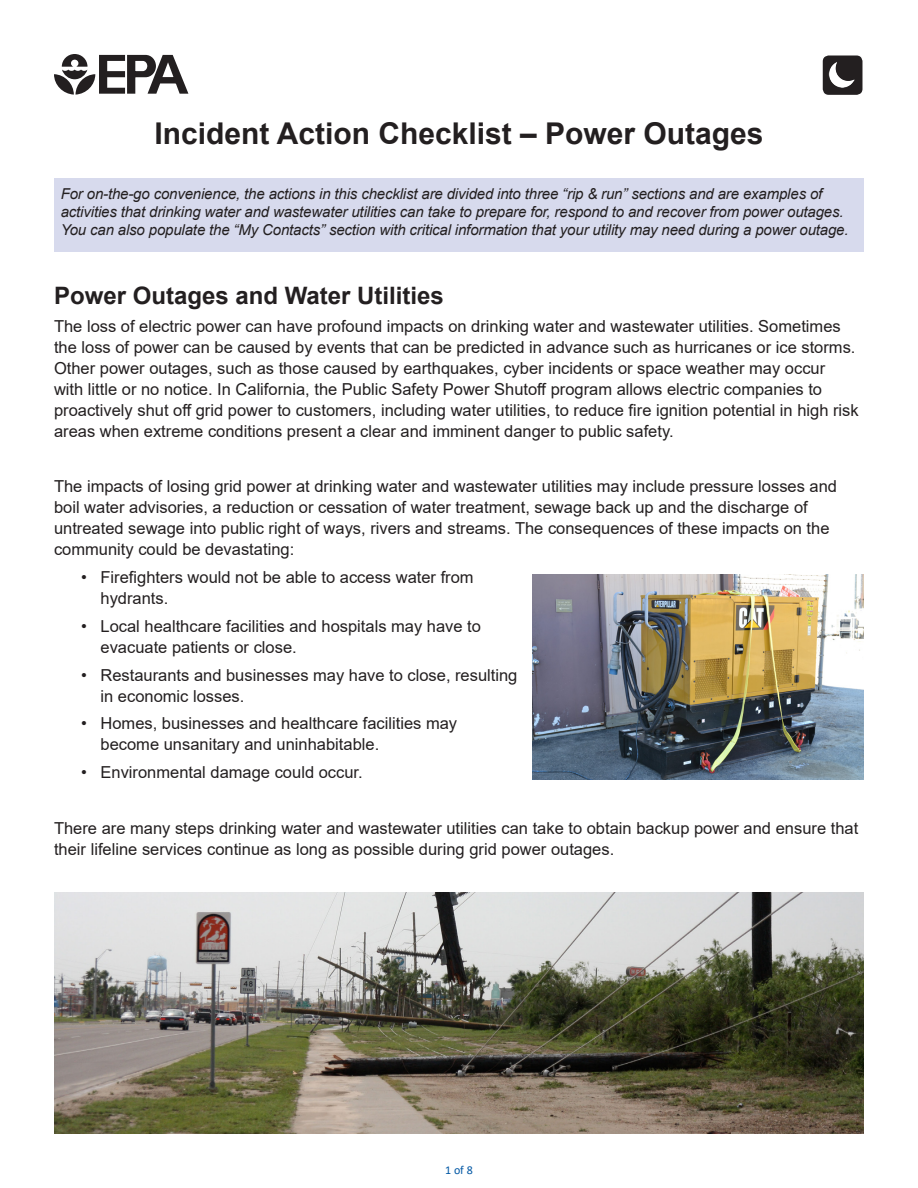
<style>
.page{position:relative;width:918px;height:1188px;background:#fff}
.page>*{position:absolute;margin:0;border:0;box-sizing:border-box;transform-origin:0 0}
.t1{font:700 30px "Arial";color:#231f20}
.t2{font:700 24px "Arial";color:#231f20}
.bullets{font:16.5px/21px "Arial";color:#231f20}
.t3{font:italic 15px/18px "Arial";letter-spacing:-.01em;color:#231f20}
.t4{font:12px "Calibri";color:#0057a4}
</style>
<div class="page">
<svg style="left:54px;top:54px;width:134px;height:41px"></svg>
<img style="left:532px;top:575px;width:332px;height:205px">
<div style="left:54px;top:178px;width:810px;height:74px;background:#d7daed"></div>
<div style="left:822px;top:55px;width:41px;height:41px;background:#231f20;border-radius:7px"></div>
<div style="left:821px;top:54px;width:43px;height:42px;border:2px solid #fff;border-radius:7px"></div>
<img style="left:828px;top:62px;width:27px;height:26px">
<img style="left:54px;top:892px;width:810px;height:242px">
<p class="t1" style="left:154px;top:112px;width:611px">Incident Action Checklist – Power Outages</p>
<p class="t3" style="left:61px;top:185px;width:789px">For on-the-go convenience, the actions in this checklist are divided into three “rip &amp; run” sections and are examples of activities that drinking water and wastewater utilities can take to prepare for, respond to and recover from power outages.<br>You can also populate the “My Contacts” section with critical information that your utility may need during a power outage.</p>
<p class="t2" style="left:54px;top:279px;width:391px">Power Outages and Water Utilities</p>
<p class="bullets" style="left:54px;top:316px;width:806px">The loss of electric power can have profound impacts on drinking water and wastewater utilities. Sometimes the loss of power can be caused by events that can be predicted in advance such as hurricanes or ice storms.<br>Other power outages, such as those caused by earthquakes, cyber incidents or space weather may occur<br>with little or no notice. In California, the Public Safety Power Shutoff program allows electric companies to proactively shut off grid power to customers, including water utilities, to reduce fire ignition potential in high risk areas when extreme conditions present a clear and imminent danger to public safety.</p>
<p class="bullets" style="left:54px;top:476px;width:785px">The impacts of losing grid power at drinking water and wastewater utilities may include pressure losses and boil water advisories, a reduction or cessation of water treatment, sewage back up and the discharge of untreated sewage into public right of ways, rivers and streams. The consequences of these impacts on the community could be devastating:</p>
<p class="bullets" style="left:100px;top:567px;width:375px;text-indent:-20px">• Firefighters would not be able to access water from hydrants.</p>
<p class="bullets" style="left:100px;top:616px;width:382px;text-indent:-20px">• Local healthcare facilities and hospitals may have to evacuate patients or close.</p>
<p class="bullets" style="left:100px;top:664px;width:418px;text-indent:-20px">• Restaurants and businesses may have to close, resulting in economic losses.</p>
<p class="bullets" style="left:100px;top:713px;width:358px;text-indent:-20px">• Homes, businesses and healthcare facilities may become unsanitary and uninhabitable.</p>
<p class="bullets" style="left:81px;top:762px;width:283px">• Environmental damage could occur.</p>
<p class="bullets" style="left:54px;top:817px;width:806px">There are many steps drinking water and wastewater utilities can take to obtain backup power and ensure that their lifeline services continue as long as possible during grid power outages.</p>
<p class="t4" style="left:445px;top:1161px;width:29px">1 of 8</p>
</div>
